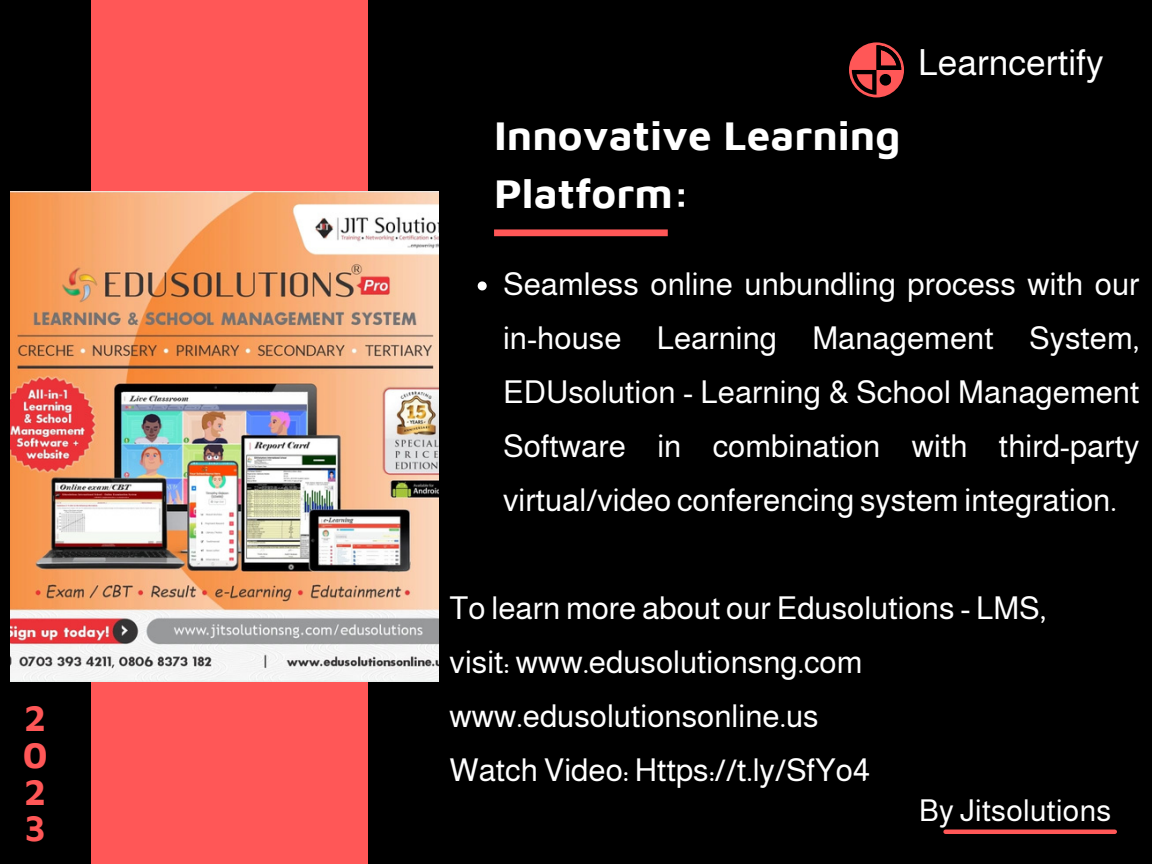
<style>
.page{position:relative;width:1152px;height:864px;background:#000}
.page>*{position:absolute;margin:0;border:0;box-sizing:border-box;transform-origin:0 0}
.t1{font:700 42px/58.5px "Maven Pro";color:#fff}
.t2{font:700 37.2px/36.8px "Maven Pro";color:#ff5757;text-align:justify}
.t3{font:36px "Almarai";color:#fff}
.t4{font:31.5px/54px "Almarai";color:#fff;text-align:justify}
.t5{font:30.15px "Almarai";letter-spacing:.01em;color:#fff}
</style>
<div class="page">
<div style="left:92px;top:0;width:276px;height:864px;background:#ff5757"></div>
<img style="left:10px;top:191px;width:429px;height:491px">
<div style="left:494px;top:229px;width:174px;height:7px;background:#ff5757"></div>
<hr style="left:946px;top:830px;width:169px;height:4px;background:#ff5757">
<svg style="left:849px;top:42px;width:55px;height:55px"></svg>
<svg style="left:852px;top:45px;width:49px;height:50px"></svg>
<div style="left:880px;top:74px;width:11px;height:12px;background:#000;border-radius:50%"></div>
<svg style="left:478px;top:281px;width:9px;height:9px"></svg>
<p class="t2" style="left:23px;top:699px;width:26px">2<br>0<br>2<br>3</p>
<p class="t1" style="left:494px;top:105px;width:408px">Innovative Learning<br>Platform:</p>
<p class="t3" style="left:918px;top:42px;width:187px">Learncertify</p>
<p class="t4" style="left:503px;top:257px;width:638px">Seamless online unbundling process with our in-house Learning Management System, EDUsolution - Learning &amp; School Management Software in combination with third-party virtual/video conferencing system integration.</p>
<p class="t4" style="left:450px;top:581px;width:598px">To learn more about our Edusolutions - LMS,</p>
<p class="t4" style="left:450px;top:635px;width:414px">visit: www.edusolutionsng.com</p>
<p class="t4" style="left:450px;top:689px;width:371px">www.edusolutionsonline.us</p>
<p class="t4" style="left:450px;top:743px;width:422px">Watch Video: Https://t.ly/SfYo4</p>
<p class="t5" style="left:919px;top:794px;width:194px">By Jitsolutions</p>
</div>
